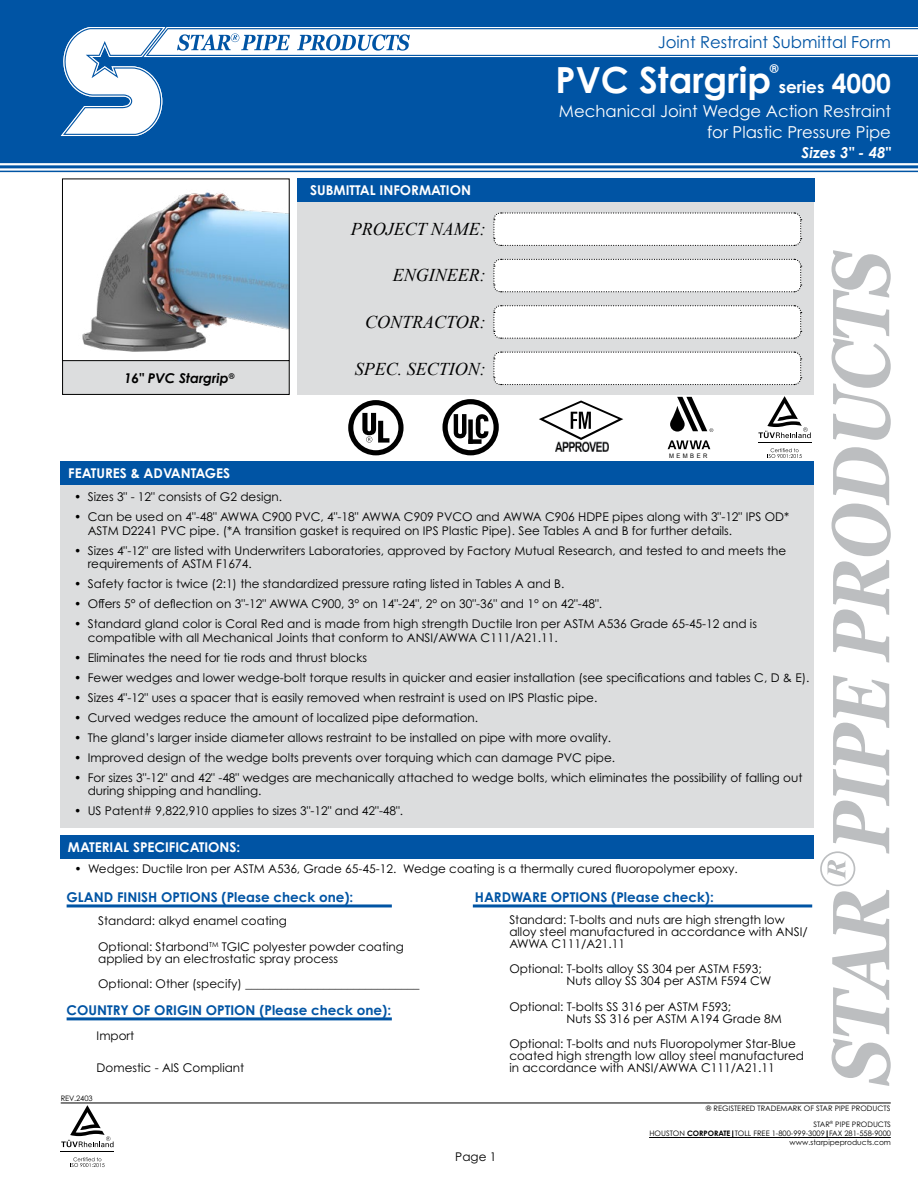
<style>
.page{position:relative;width:918px;height:1188px;background:#fff}
.page>*{position:absolute;margin:0;border:0;box-sizing:border-box;transform-origin:0 0}
.t1{font:700 36px "Century Gothic Pro";color:#fff}
.t2{font:italic 18px "Times New Roman";color:#000}
.t3{font:700 16.8px "Century Gothic Pro";color:#fff}
.t4{font:16.5px/21px "Century Gothic Pro";color:#fff;text-align:right}
.t5{font:16.5px "Century Gothic Pro";color:#0054a4}
.t6{font:italic 700 15px "Century Gothic Pro";color:#fff}
.t7{font:700 13.5px "Century Gothic Pro";color:#0054a4}
.t8{font:700 13.5px "Century Gothic Pro";color:#fff}
.t9{font:italic 700 13.5px "Century Gothic Pro";color:#000}
.t10{font:12px/12px "Century Gothic Pro";color:#000}
.t11{font:700 12px "Century Gothic Pro";color:#fff}
.t12{font:7.5px/16px "Century Gothic Pro";color:#000;text-align:right}
.t13{font:6.15px "Arial";letter-spacing:.405em;color:#000;scale:.96 1}
.s1{font-size:26.4px}
.s2{font-weight:700}
</style>
<div class="page">
<hr style="left:758px;top:442px;width:53px;height:1px;background:#000">
<svg style="left:758px;top:396px;width:53px;height:42px"></svg>
<svg style="left:768px;top:448px;width:34px;height:10px"></svg>
<svg style="left:832px;top:447px;width:59px;height:216px"></svg>
<svg style="left:832px;top:250px;width:59px;height:190px"></svg>
<svg style="left:820px;top:675px;width:71px;height:411px"></svg>
<hr style="left:61px;top:1103px;width:830px;height:1px;background:#000">
<hr style="left:649px;top:1137px;width:242px;height:1px;background:#000">
<hr style="left:61px;top:1151px;width:53px;height:1px;background:#000">
<svg style="left:61px;top:1105px;width:53px;height:42px"></svg>
<svg style="left:70px;top:1157px;width:35px;height:10px"></svg>
<div style="left:0;top:0;width:918px;height:162px;background:#0054a4"></div>
<svg style="left:60px;top:27px;width:858px;height:109px"></svg>
<div style="left:61px;top:473px;width:753px;height:354px;background:#dcddde"></div>
<div style="left:61px;top:461px;width:753px;height:23px;background:#0054a4"></div>
<svg style="left:348px;top:400px;width:56px;height:55px"></svg>
<svg style="left:442px;top:399px;width:57px;height:56px"></svg>
<svg style="left:539px;top:401px;width:84px;height:39px"></svg>
<img style="left:555px;top:441px;width:53px;height:11px">
<svg style="left:670px;top:397px;width:43px;height:35px"></svg>
<svg style="left:667px;top:440px;width:43px;height:9px"></svg>
<div style="left:298px;top:202px;width:516px;height:193px;background:#dcddde"></div>
<div style="left:297px;top:179px;width:517px;height:23px;background:#0054a4"></div>
<svg style="left:493px;top:212px;width:309px;height:34px;background:#f6f6f6"></svg>
<svg style="left:493px;top:258px;width:309px;height:35px;background:#f5f5f6"></svg>
<svg style="left:493px;top:305px;width:309px;height:34px;background:#f6f6f6"></svg>
<svg style="left:493px;top:351px;width:309px;height:35px;background:#f5f5f6"></svg>
<div style="left:61px;top:836px;width:753px;height:23px;background:#0054a4"></div>
<hr style="left:473px;top:904px;width:339px;height:3px;background:#0054a4">
<hr style="left:67px;top:904px;width:325px;height:3px;background:#0054a4">
<hr style="left:67px;top:1017px;width:325px;height:3px;background:#0054a4">
<div style="left:63px;top:361px;width:226px;height:33px;background:#dcddde"></div>
<div style="left:62px;top:361px;width:227px;height:34px;border:1px solid #000"></div>
<img style="left:82px;top:192px;width:205px;height:160px">
<div style="left:62px;top:179px;width:227px;height:182px;border:1px solid #000"></div>
<hr style="left:0;top:171px;width:918px;height:1px;background:#0054a4">
<hr style="left:0;top:165px;width:918px;height:3px;background:#0054a4">
<hr style="left:0;top:162px;width:918px;height:1px;background:#0054a4">
<h3 class="t5" style="left:658px;top:32px;width:235px">Joint Restraint Submittal Form</h3>
<p class="t9" style="left:124px;top:370px;width:112px">16" PVC Stargrip<sup>®</sup></p>
<p class="t8" style="left:68px;top:464px;width:164px">FEATURES &amp; ADVANTAGES</p>
<p class="t8" style="left:310px;top:182px;width:162px">SUBMITTAL INFORMATION</p>
<h2 class="t2" style="left:351px;top:217px;width:137px">PROJECT NAME:</h2>
<h2 class="t2" style="left:393px;top:262px;width:94px">ENGINEER:</h2>
<h2 class="t2" style="left:365px;top:310px;width:122px">CONTRACTOR:</h2>
<h2 class="t2" style="left:355px;top:356px;width:133px">SPEC. SECTION:</h2>
<h1 class="t1" style="left:556px;top:57px;width:217px">PVC Stargrip</h1>
<p class="t11" style="left:770px;top:61px;width:10px">®</p>
<h3 class="t3" style="left:779px;top:76px;width:114px">series <span class="s1">4000</span></h3>
<h3 class="t4" style="left:559px;top:101px;width:334px">Mechanical Joint Wedge Action Restraint for Plastic Pressure Pipe</h3>
<p class="t6" style="left:802px;top:143px;width:91px">Sizes 3" - 48"</p>
<p class="t13" style="left:669px;top:452px;width:41px">MEMBER</p>
<p class="t10" style="left:74px;top:491px;width:209px">• Sizes 3" - 12" consists of G2 design.</p>
<p class="t10" style="left:88px;top:510px;width:703px;line-height:13.5px;text-indent:-14px">• Can be used on 4"-48" AWWA C900 PVC, 4"-18" AWWA C909 PVCO and AWWA C906 HDPE pipes along with 3"-12" IPS OD*<br>ASTM D2241 PVC pipe. (*A transition gasket is required on IPS Plastic Pipe). See Tables A and B for further details.</p>
<p class="t10" style="left:88px;top:544px;width:700px;line-height:13.5px;text-indent:-14px">• Sizes 4"-12" are listed with Underwriters Laboratories, approved by Factory Mutual Research, and tested to and meets the requirements of ASTM F1674.</p>
<p class="t10" style="left:74px;top:578px;width:492px">• Safety factor is twice (2:1) the standardized pressure rating listed in Tables A and B.</p>
<p class="t10" style="left:74px;top:598px;width:529px">• Offers 5° of deflection on 3"-12" AWWA C900, 3° on 14"-24", 2° on 30"-36" and 1° on 42"-48".</p>
<p class="t10" style="left:88px;top:617px;width:671px;line-height:13.5px;text-indent:-14px">• Standard gland color is Coral Red and is made from high strength Ductile Iron per ASTM A536 Grade 65-45-12 and is compatible with all Mechanical Joints that conform to ANSI/AWWA C111/A21.11.</p>
<p class="t10" style="left:74px;top:651px;width:294px">• Eliminates the need for tie rods and thrust blocks</p>
<p class="t10" style="left:74px;top:671px;width:737px">• Fewer wedges and lower wedge-bolt torque results in quicker and easier installation (see specifications and tables C, D &amp; E).</p>
<p class="t10" style="left:74px;top:691px;width:525px">• Sizes 4"-12" uses a spacer that is easily removed when restraint is used on IPS Plastic pipe.</p>
<p class="t10" style="left:74px;top:711px;width:405px">• Curved wedges reduce the amount of localized pipe deformation.</p>
<p class="t10" style="left:74px;top:731px;width:539px">• The gland’s larger inside diameter allows restraint to be installed on pipe with more ovality.</p>
<p class="t10" style="left:74px;top:751px;width:542px">• Improved design of the wedge bolts prevents over torquing which can damage PVC pipe.</p>
<p class="t10" style="left:88px;top:770px;width:716px;line-height:13.5px;text-indent:-14px">• For sizes 3"-12" and 42" -48" wedges are mechanically attached to wedge bolts, which eliminates the possibility of falling out during shipping and handling.</p>
<p class="t10" style="left:74px;top:805px;width:331px">• US Patent# 9,822,910 applies to sizes 3"-12" and 42"-48".</p>
<p class="t8" style="left:68px;top:839px;width:174px">MATERIAL SPECIFICATIONS:</p>
<p class="t10" style="left:75px;top:863px;width:665px">• Wedges: Ductile Iron per ASTM A536, Grade 65-45-12. Wedge coating is a thermally cured fluoropolymer epoxy.</p>
<p class="t7" style="left:67px;top:889px;width:288px">GLAND FINISH OPTIONS (Please check one):</p>
<p class="t10" style="left:98px;top:908px;width:307px;line-height:25.5px">Standard: alkyd enamel coating<br>Optional: Starbond<sup>TM</sup> TGIC polyester powder coating</p>
<p class="t10" style="left:98px;top:946px;width:323px;line-height:25.5px">applied by an electrostatic spray process<br>Optional: Other (specify) _____________________________</p>
<p class="t7" style="left:67px;top:1002px;width:326px">COUNTRY OF ORIGIN OPTION (Please check one):</p>
<p class="t10" style="left:97px;top:1030px;width:39px">Import</p>
<p class="t10" style="left:97px;top:1061px;width:149px">Domestic - AIS Compliant</p>
<p class="t12" style="left:61px;top:1090px;width:33px">REV.2403</p>
<p class="t7" style="left:475px;top:889px;width:241px">HARDWARE OPTIONS (Please check):</p>
<p class="t10" style="left:509px;top:913px;width:300px">Standard: T-bolts and nuts are high strength low alloy steel manufactured in accordance with ANSI/<br>AWWA C111/A21.11</p>
<p class="t10" style="left:566px;top:963px;width:206px;text-indent:-57px">Optional: T-bolts alloy SS 304 per ASTM F593;<br>Nuts alloy SS 304 per ASTM F594 CW</p>
<p class="t10" style="left:566px;top:1000px;width:217px;text-indent:-57px">Optional: T-bolts SS 316 per ASTM F593;<br>Nuts SS 316 per ASTM A194 Grade 8M</p>
<p class="t10" style="left:509px;top:1038px;width:296px">Optional: T-bolts and nuts Fluoropolymer Star-Blue coated high strength low alloy steel manufactured in accordance with ANSI/AWWA C111/A21.11</p>
<p class="t10" style="left:455px;top:1150px;width:43px">Page 1</p>
<p class="t12" style="left:706px;top:1100px;width:187px">® REGISTERED TRADEMARK OF STAR PIPE PRODUCTS<br>STAR<sup>®</sup> PIPE PRODUCTS</p>
<p class="t12" style="left:650px;top:1129px;width:243px;line-height:9px">HOUSTON <span class="s2">CORPORATE</span> TOLL FREE 1-800-999-3009 FAX 281-558-9000 www.starpipeproducts.com</p>
</div>
